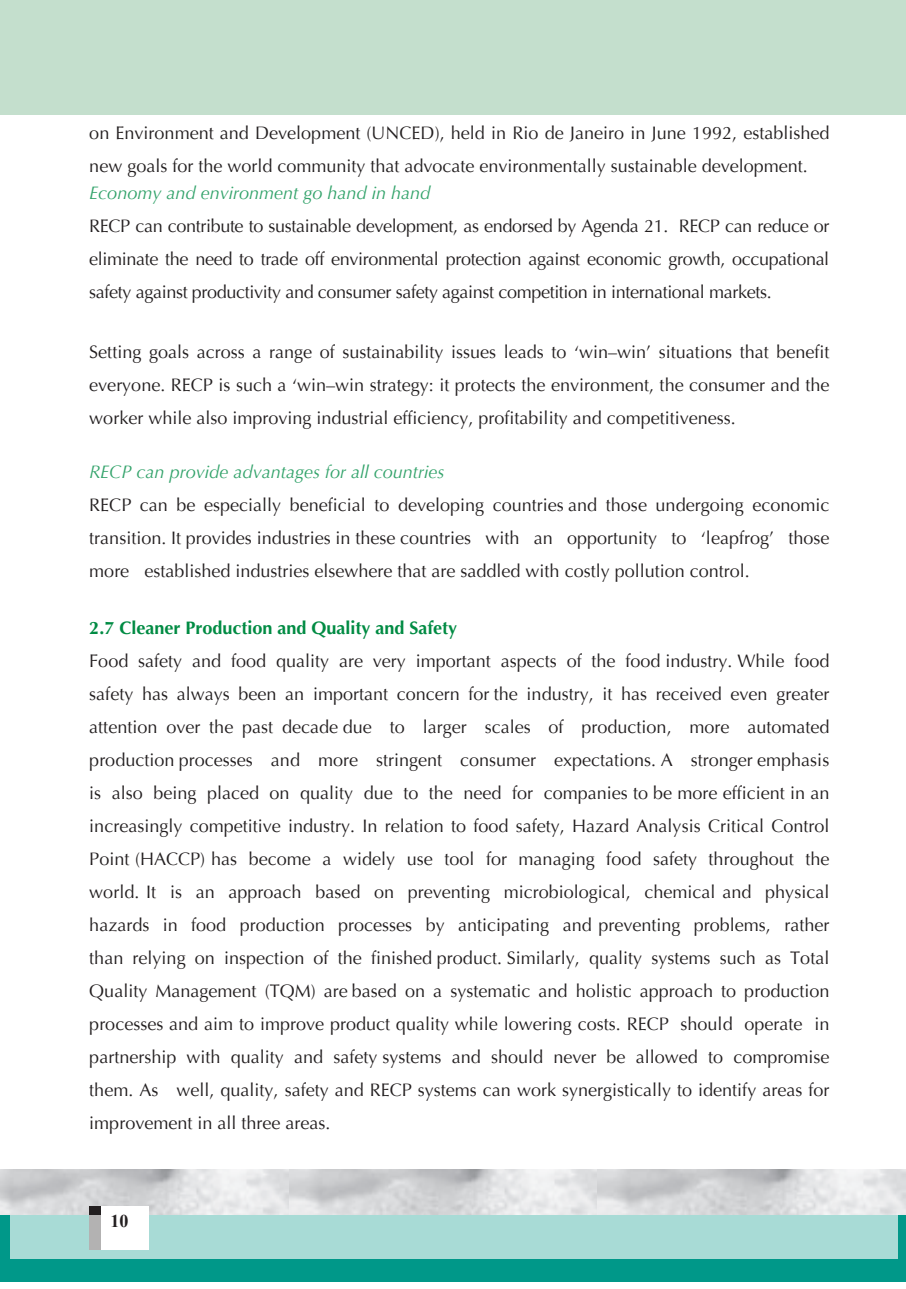
<style>
.page{position:relative;width:906px;height:1289px;background:#fff}
.page>*{position:absolute;margin:0;border:0;box-sizing:border-box;transform-origin:0 0}
.t1{font:18px/33px "Optima";color:#231f20;text-align:justify}
.t2{font:italic 18px "Optima";color:#33a36b}
.t3{font:700 18px "Optima";color:#008b43}
.t4{font:700 18px "Times New Roman";color:#231f20}
</style>
<div class="page">
<div style="left:0;top:0;width:906px;height:115px;background:#c4dfcd"></div>
<div style="left:0;top:1215px;width:906px;height:66px;background:#009889"></div>
<div style="left:89px;top:1206px;width:12px;height:43px;background:#231f20"></div>
<div style="left:11px;top:1214px;width:895px;height:44px;background:#a8dbd6"></div>
<div style="left:898px;top:1215px;width:8px;height:66px;background:#009889"></div>
<hr style="left:905px;top:1212px;width:1px;height:44px;background:#fff">
<p class="t1" style="left:89px;top:116px;width:741px">on Environment and Development (UNCED), held in Rio de Janeiro in June 1992, established new goals for the world community that advocate environmentally sustainable development.</p>
<p class="t2" style="left:89px;top:182px;width:343px">Economy and environment go hand in hand</p>
<p class="t1" style="left:89px;top:209px;width:741px">RECP can contribute to sustainable development, as endorsed by Agenda 21. RECP can reduce or eliminate the need to trade off environmental protection against economic growth, occupational safety against productivity and consumer safety against competition in international markets.</p>
<p class="t1" style="left:89px;top:335px;width:741px">Setting goals across a range of sustainability issues leads to ‘win–win’ situations that benefit everyone. RECP is such a ‘win–win strategy: it protects the environment, the consumer and the worker while also improving industrial efficiency, profitability and competitiveness.</p>
<p class="t2" style="left:89px;top:461px;width:357px">RECP can provide advantages for all countries</p>
<p class="t1" style="left:89px;top:488px;width:741px">RECP can be especially beneficial to developing countries and those undergoing economic transition. It provides industries in these countries with an opportunity to ‘leapfrog’ those more established industries elsewhere that are saddled with costly pollution control.</p>
<p class="t3" style="left:89px;top:617px;width:369px">2.7 Cleaner Production and Quality and Safety</p>
<p class="t1" style="left:89px;top:644px;width:742px">Food safety and food quality are very important aspects of the food industry. While food safety has always been an important concern for the industry, it has received even greater attention over the past decade due to larger scales of production, more automated production processes and more stringent consumer expectations. A stronger emphasis is also being placed on quality due to the need for companies to be more efficient in an increasingly competitive industry. In relation to food safety, Hazard Analysis Critical Control Point (HACCP) has become a widely use tool for managing food safety throughout the world. It is an approach based on preventing microbiological, chemical and physical hazards in food production processes by anticipating and preventing problems, rather than relying on inspection of the finished product. Similarly, quality systems such as Total Quality Management (TQM) are based on a systematic and holistic approach to production processes and aim to improve product quality while lowering costs. RECP should operate in partnership with quality and safety systems and should never be allowed to compromise them. As well, quality, safety and RECP systems can work synergistically to identify areas for improvement in all three areas.</p>
<p class="t4" style="left:110px;top:1208px;width:19px">10</p>
</div>
